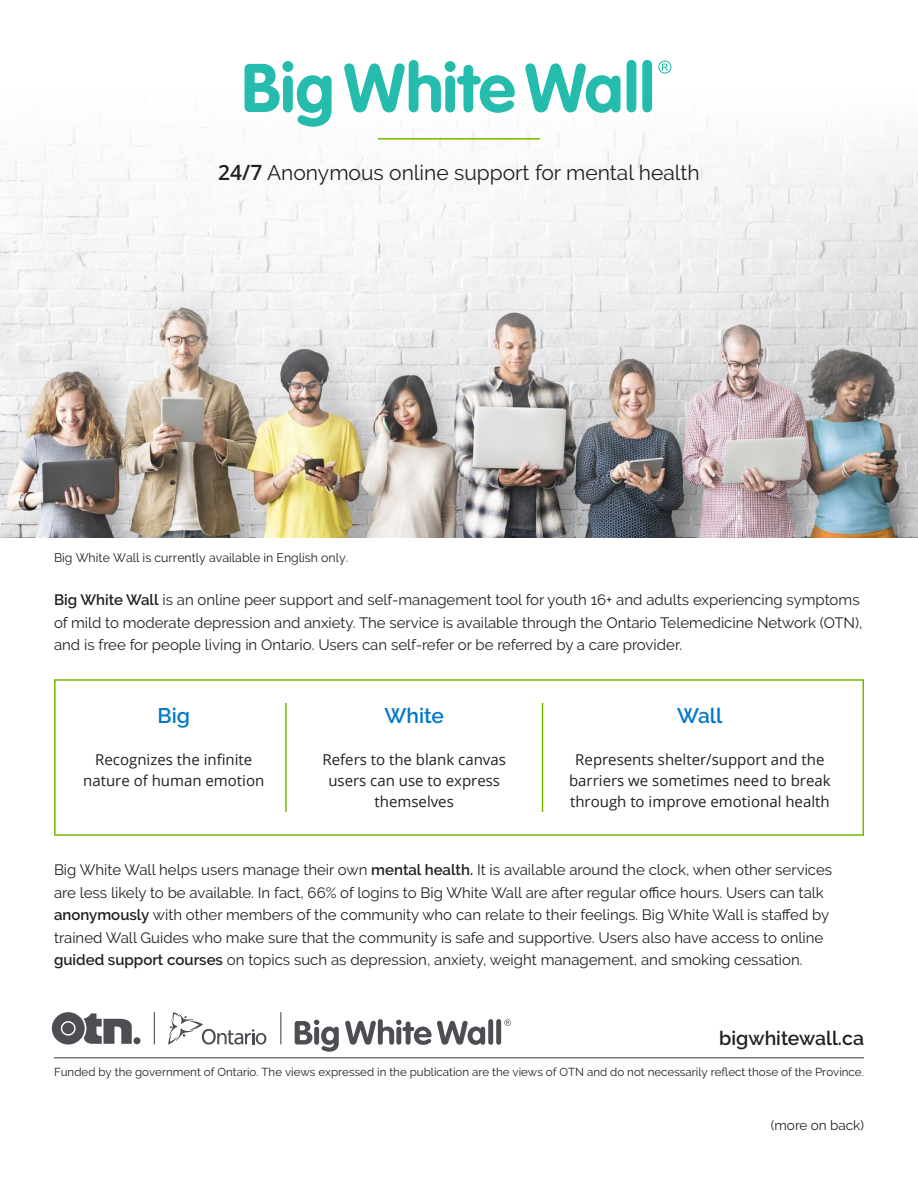
<style>
.page{position:relative;width:918px;height:1188px;background:#fff}
.page>*{position:absolute;margin:0;border:0;box-sizing:border-box;transform-origin:0 0}
.t1{font:21px "Raleway";color:#231f20}
.t2{font:600 21px "Raleway";color:#0078c9}
.t3{font:600 19.5px "Raleway";color:#231f20}
.t4{font:15px/22.5px "Raleway";color:#231f20}
.t5{font:15px/21px "Open Sans";color:#231f20;text-align:center}
.t6{font:13.5px "Raleway";color:#231f20}
.Slide_Section_Title{font:12.3px "Raleway";color:#231f20}
.Slide_Section_Title-2{font:11.55px "Raleway";color:#231f20}
.s1{font-family:"Open Sans";font-weight:600}
.s2{font-weight:600}
</style>
<div class="page">
<div style="left:54px;top:679px;width:810px;height:157px;border:2px solid #78b800"></div>
<hr style="left:542px;top:703px;width:1px;height:109px;background:#78b800">
<hr style="left:285px;top:703px;width:2px;height:109px;background:#78b800">
<img style="left:0;top:59px;width:918px;height:479px">
<hr style="left:378px;top:138px;width:162px;height:2px;background:#78b800">
<div style="left:282px;top:61px;width:11px;height:11px;background:#25bcae;border-radius:50%"></div>
<svg style="left:627px;top:60px;width:9px;height:52px"></svg>
<svg style="left:642px;top:60px;width:10px;height:52px"></svg>
<svg style="left:525px;top:63px;width:96px;height:50px"></svg>
<svg style="left:245px;top:64px;width:87px;height:63px"></svg>
<svg style="left:344px;top:60px;width:171px;height:53px"></svg>
<svg style="left:658px;top:60px;width:13px;height:14px"></svg>
<hr style="left:54px;top:1057px;width:810px;height:1px;background:#4d4e53">
<div style="left:488px;top:1019px;width:5px;height:26px;background:#4d4e53;border-radius:3px"></div>
<div style="left:496px;top:1019px;width:5px;height:26px;background:#4d4e53;border-radius:3px"></div>
<svg style="left:295px;top:1020px;width:44px;height:32px"></svg>
<svg style="left:345px;top:1019px;width:140px;height:26px"></svg>
<svg style="left:504px;top:1019px;width:7px;height:7px"></svg>
<div style="left:133px;top:1037px;width:8px;height:7px;background:#4d4e53;border-radius:50%"></div>
<svg style="left:52px;top:1012px;width:80px;height:33px"></svg>
<hr style="left:154px;top:1012px;width:1px;height:32px;background:#4d4e53">
<hr style="left:280px;top:1012px;width:1px;height:32px;background:#4d4e53">
<svg style="left:168px;top:1012px;width:98px;height:33px"></svg>
<p class="t1" style="left:218px;top:160px;width:483px"><span class="s1">24/7</span> Anonymous online support for mental health</p>
<p class="Slide_Section_Title" style="left:54px;top:551px;width:296px">Big White Wall is currently available in English only.</p>
<p class="t4" style="left:54px;top:589px;width:810px"><span class="s2">Big White Wall</span> is an online peer support and self-management tool for youth 16+ and adults experiencing symptoms of mild to moderate depression and anxiety. The service is available through the Ontario Telemedicine Network (OTN), and is free for people living in Ontario. Users can self-refer or be referred by a care provider.</p>
<p class="t2" style="left:158px;top:703px;width:34px">Big</p>
<p class="t5" style="left:83px;top:748px;width:183px">Recognizes the infinite nature of human emotion</p>
<p class="t2" style="left:384px;top:703px;width:61px">White</p>
<p class="t5" style="left:323px;top:748px;width:185px">Refers to the blank canvas users can use to express themselves</p>
<p class="t2" style="left:677px;top:703px;width:47px">Wall</p>
<p class="t5" style="left:569px;top:748px;width:263px">Represents shelter/support and the barriers we sometimes need to break through to improve emotional health</p>
<p class="t4" style="left:54px;top:859px;width:780px">Big White Wall helps users manage their own <span class="s2">mental health.</span> It is available around the clock, when other services are less likely to be available. In fact, 66% of logins to Big White Wall are after regular office hours. Users can talk <span class="s2">anonymously</span> with other members of the community who can relate to their feelings. Big White Wall is staffed by trained Wall Guides who make sure that the community is safe and supportive. Users also have access to online <span class="s2">guided support courses</span> on topics such as depression, anxiety, weight management, and smoking cessation.</p>
<p class="t3" style="left:719px;top:1027px;width:146px">bigwhitewall.ca</p>
<p class="Slide_Section_Title-2" style="left:54px;top:1066px;width:811px">Funded by the government of Ontario. The views expressed in the publication are the views of OTN and do not necessarily reflect those of the Province.</p>
<p class="t6" style="left:771px;top:1118px;width:95px">(more on back)</p>
</div>
